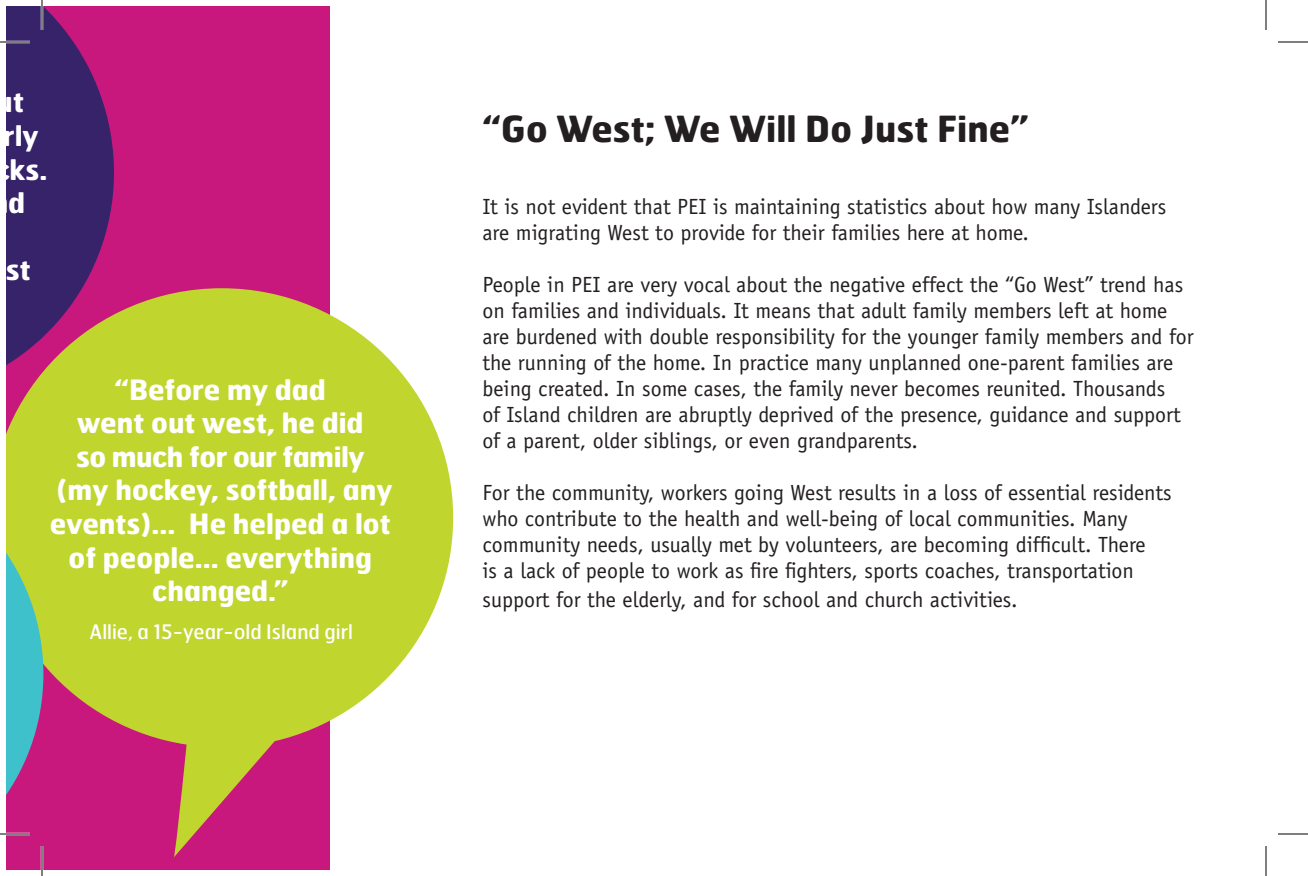
<style>
.page{position:relative;width:1308px;height:876px;background:#fff}
.page>*{position:absolute;margin:0;border:0;box-sizing:border-box;transform-origin:0 0}
.t1{font:700 36px "Hermes FB";color:#231f20}
.t2{font:700 28px/33.6px "Hermes FB";color:#fff;text-align:center}
.t3{font:22px/26px "Officina Sans Std";color:#231f20}
.t4{font:20px "Hermes FB";color:#fff}
</style>
<div class="page">
<div style="left:6px;top:6px;width:324px;height:864px;background:#c9187d"></div>
<svg style="left:6px;top:6px;width:108px;height:282px;fill:#36236a"></svg>
<svg style="left:6px;top:288px;width:447px;height:569px;fill:#c1d52f"></svg>
<svg style="left:6px;top:456px;width:37px;height:414px"></svg>
<hr style="left:0;top:41px;width:30px;height:2px;background:#fff">
<hr style="left:0;top:833px;width:30px;height:2px;background:#fff">
<hr style="left:41px;top:0;width:2px;height:30px;background:#fff">
<hr style="left:41px;top:846px;width:2px;height:30px;background:#fff">
<hr style="left:0;top:42px;width:30px;height:1px;background:#000">
<hr style="left:1278px;top:42px;width:30px;height:1px;background:#000">
<hr style="left:0;top:834px;width:30px;height:1px;background:#000">
<hr style="left:1278px;top:834px;width:30px;height:1px;background:#000">
<hr style="left:42px;top:0;width:1px;height:30px;background:#000">
<hr style="left:42px;top:846px;width:1px;height:30px;background:#000">
<hr style="left:1266px;top:0;width:1px;height:30px;background:#000">
<hr style="left:1266px;top:846px;width:1px;height:30px;background:#000">
<p class="t2" style="left:-3px;top:84px;width:29px">ut</p>
<p class="t2" style="left:3px;top:118px;width:37px">rly</p>
<p class="t2" style="left:-6px;top:152px;width:55px">cks.</p>
<p class="t2" style="left:8px;top:185px;width:18px">d</p>
<p class="t2" style="left:6px;top:252px;width:27px">st</p>
<p class="t2" style="left:50px;top:371px;width:344px">“Before my dad<br>went out west, he did<br>so much for our family (my hockey, softball, any events)... He helped a lot of people... everything changed.”</p>
<p class="t4" style="left:90px;top:619px;width:265px">Allie, a 15-year-old Island girl</p>
<p class="t1" style="left:482px;top:105px;width:548px">“Go West; We Will Do Just Fine”</p>
<p class="t3" style="left:482px;top:193px;width:685px">It is not evident that PEI is maintaining statistics about how many Islanders are migrating West to provide for their families here at home.</p>
<p class="t3" style="left:482px;top:271px;width:713px">People in PEI are very vocal about the negative effect the “Go West” trend has on families and individuals. It means that adult family members left at home are burdened with double responsibility for the younger family members and for the running of the home. In practice many unplanned one-parent families are being created. In some cases, the family never becomes reunited. Thousands<br>of Island children are abruptly deprived of the presence, guidance and support of a parent, older siblings, or even grandparents.</p>
<p class="t3" style="left:482px;top:479px;width:691px">For the community, workers going West results in a loss of essential residents who contribute to the health and well-being of local communities. Many community needs, usually met by volunteers, are becoming difficult. There<br>is a lack of people to work as fire fighters, sports coaches, transportation</p>
<p class="t3" style="left:482px;top:586px;width:537px">support for the elderly, and for school and church activities.</p>
</div>
